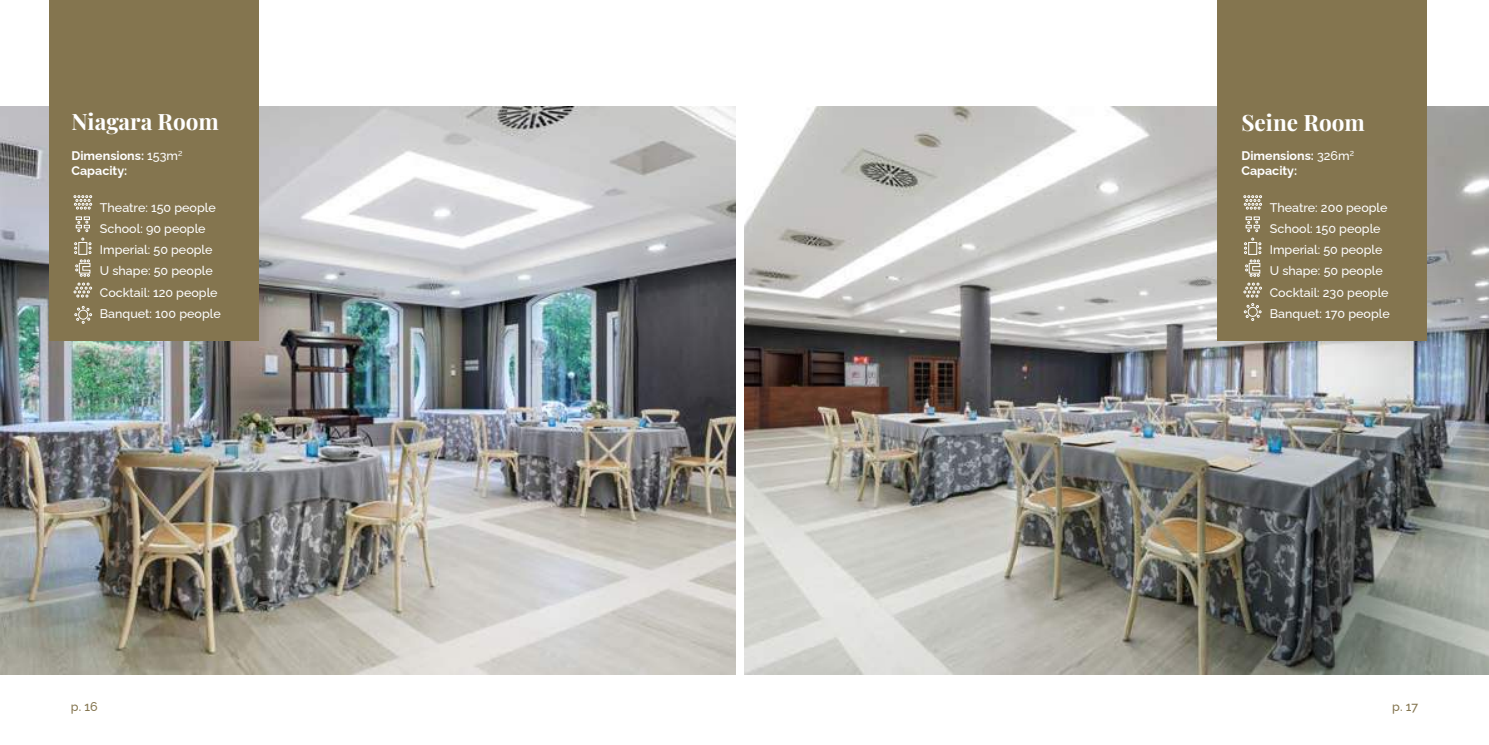
<style>
.page{position:relative;width:1489px;height:745px;background:#fff}
.page>*{position:absolute;margin:0;border:0;box-sizing:border-box;transform-origin:0 0}
.t1{font:700 22.5px "Playfair Display";color:#fff}
.t2{font:500 12.5px/21.2px "Raleway";color:#fff}
.t3{font:700 12.5px/15px "Raleway";color:#fff}
.t4{font:500 12.5px "Raleway";color:#84754f}
.s1{font-weight:500}
</style>
<div class="page">
<img style="left:0;top:106px;width:735px;height:567px">
<img style="left:744px;top:106px;width:744px;height:567px">
<div style="left:1217px;top:0;width:209px;height:340px;background:#84754f"></div>
<svg style="left:1243px;top:195px;width:18px;height:14px"></svg>
<svg style="left:1243px;top:303px;width:18px;height:17px"></svg>
<div style="left:1247px;top:307px;width:10px;height:9px;border:1px solid #fff;border-radius:50%"></div>
<svg style="left:1243px;top:282px;width:18px;height:15px"></svg>
<svg style="left:1244px;top:216px;width:17px;height:60px"></svg>
<div style="left:50px;top:0;width:209px;height:340px;background:#84754f"></div>
<svg style="left:74px;top:195px;width:18px;height:14px"></svg>
<svg style="left:74px;top:282px;width:18px;height:15px"></svg>
<svg style="left:74px;top:216px;width:17px;height:60px"></svg>
<svg style="left:74px;top:306px;width:18px;height:17px"></svg>
<div style="left:78px;top:309px;width:10px;height:10px;border:1px solid #fff;border-radius:50%"></div>
<h1 class="t1" style="left:71px;top:103px;width:149px">Niagara Room</h1>
<p class="t3" style="left:71px;top:147px;width:112px">Dimensions: <span class="s1">153m</span><sup>2<br></sup>Capacity:</p>
<p class="t2" style="left:100px;top:195px;width:122px">Theatre: 150 people<br>School: 90 people<br>Imperial: 50 people<br>U shape: 50 people<br>Cocktail: 120 people<br>Banquet: 100 people</p>
<h1 class="t1" style="left:1241px;top:105px;width:125px">Seine Room</h1>
<p class="t3" style="left:1241px;top:147px;width:114px">Dimensions: <span class="s1">326m</span><sup>2<br></sup>Capacity:</p>
<p class="t2" style="left:1269px;top:195px;width:121px">Theatre: 200 people<br>School: 150 people<br>Imperial: 50 people<br>U shape: 50 people<br>Cocktail: 230 people<br>Banquet: 170 people</p>
<p class="t4" style="left:71px;top:696px;width:28px">p. 16</p>
<p class="t4" style="left:1392px;top:696px;width:27px">p. 17</p>
</div>
